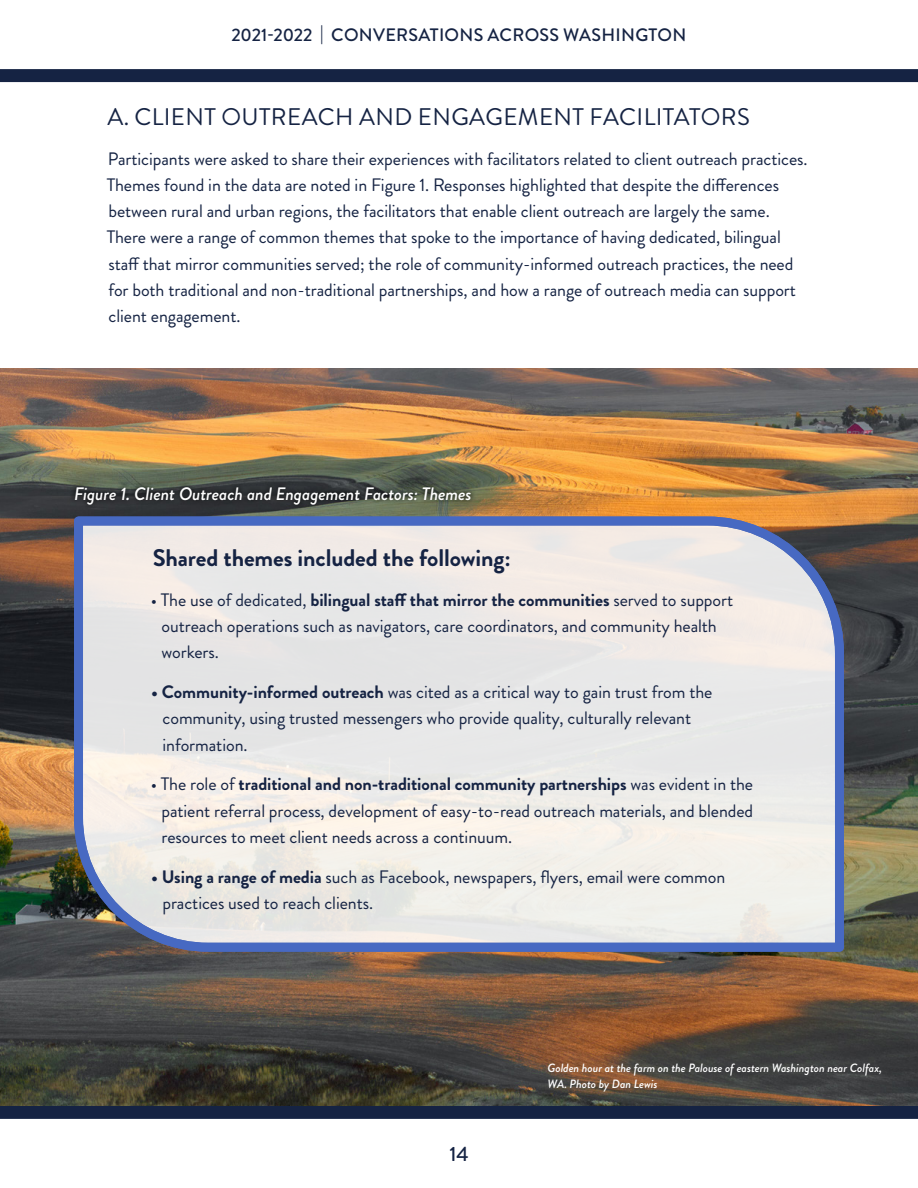
<style>
.page{position:relative;width:918px;height:1188px;background:#fff}
.page>*{position:absolute;margin:0;border:0;box-sizing:border-box;transform-origin:0 0}
.t1{font:24px "Brandon Grotesque";letter-spacing:.015em;color:#152343}
.t2{font:700 24px "Brandon Grotesque";letter-spacing:-.005em;color:#152343}
.t3{font:500 20.7px "Brandon Grotesque";color:#152343}
.t4{font:18px/26.2px "Brandon Grotesque";letter-spacing:-.005em;color:#152343}
.t5{font:italic 500 18px "Brandon Grotesque";letter-spacing:-.005em;color:#fff}
.t6{font:500 18px "Brandon Grotesque";letter-spacing:.015em;color:#152343}
.t7{font:italic 500 12px/16.5px "Brandon Grotesque";letter-spacing:-.005em;color:#fff}
.s1{font-weight:700}
</style>
<div class="page">
<svg style="left:0;top:69px;width:918px;height:13px;background:#162444"></svg>
<svg style="left:0;top:1106px;width:918px;height:13px;background:#162444"></svg>
<img style="left:0;top:368px;width:918px;height:738px">
<svg style="left:70px;top:512px;width:778px;height:444px;background:#dcdadc"></svg>
<svg style="left:69px;top:482px;width:408px;height:27px;background:#3b403b"></svg>
<p class="t6" style="left:231px;top:22px;width:456px">2021-2022 | CONVERSATIONS ACROSS WASHINGTON</p>
<h1 class="t1" style="left:108px;top:100px;width:644px">A. CLIENT OUTREACH AND ENGAGEMENT FACILITATORS</h1>
<p class="t4" style="left:107px;top:146px;width:702px">Participants were asked to share their experiences with facilitators related to client outreach practices.<br>Themes found in the data are noted in Figure 1. Responses highlighted that despite the differences between rural and urban regions, the facilitators that enable client outreach are largely the same.<br>There were a range of common themes that spoke to the importance of having dedicated, bilingual staff that mirror communities served; the role of community-informed outreach practices, the need for both traditional and non-traditional partnerships, and how a range of outreach media can support client engagement.</p>
<p class="t5" style="left:74px;top:481px;width:399px">Figure 1. Client Outreach and Engagement Factors: Themes</p>
<h1 class="t2" style="left:153px;top:541px;width:360px">Shared themes included the following:</h1>
<p class="t4" style="left:161px;top:587px;width:573px;text-indent:-11px">• The use of dedicated, <span class="s1">bilingual staff that mirror the communities</span> served to support outreach operations such as navigators, care coordinators, and community health workers.</p>
<p class="t4" style="left:163px;top:679px;width:552px;text-indent:-11px"><span class="s1">• Community-informed outreach</span> was cited as a critical way to gain trust from the community, using trusted messengers who provide quality, culturally relevant information.</p>
<p class="t4" style="left:161px;top:771px;width:593px;text-align:justify;text-indent:-11px">• The role of <span class="s1">traditional and non-traditional community partnerships</span> was evident in the patient referral process, development of easy-to-read outreach materials, and blended resources to meet client needs across a continuum.</p>
<p class="t4" style="left:162px;top:864px;width:564px;text-indent:-11px"><span class="s1">• Using a range of media</span> such as Facebook, newspapers, flyers, email were common practices used to reach clients.</p>
<p class="t3" style="left:449px;top:1139px;width:21px">14</p>
<p class="t7" style="left:548px;top:1060px;width:336px">Golden hour at the farm on the Palouse of eastern Washington near Colfax,<br>WA. Photo by Dan Lewis</p>
</div>
